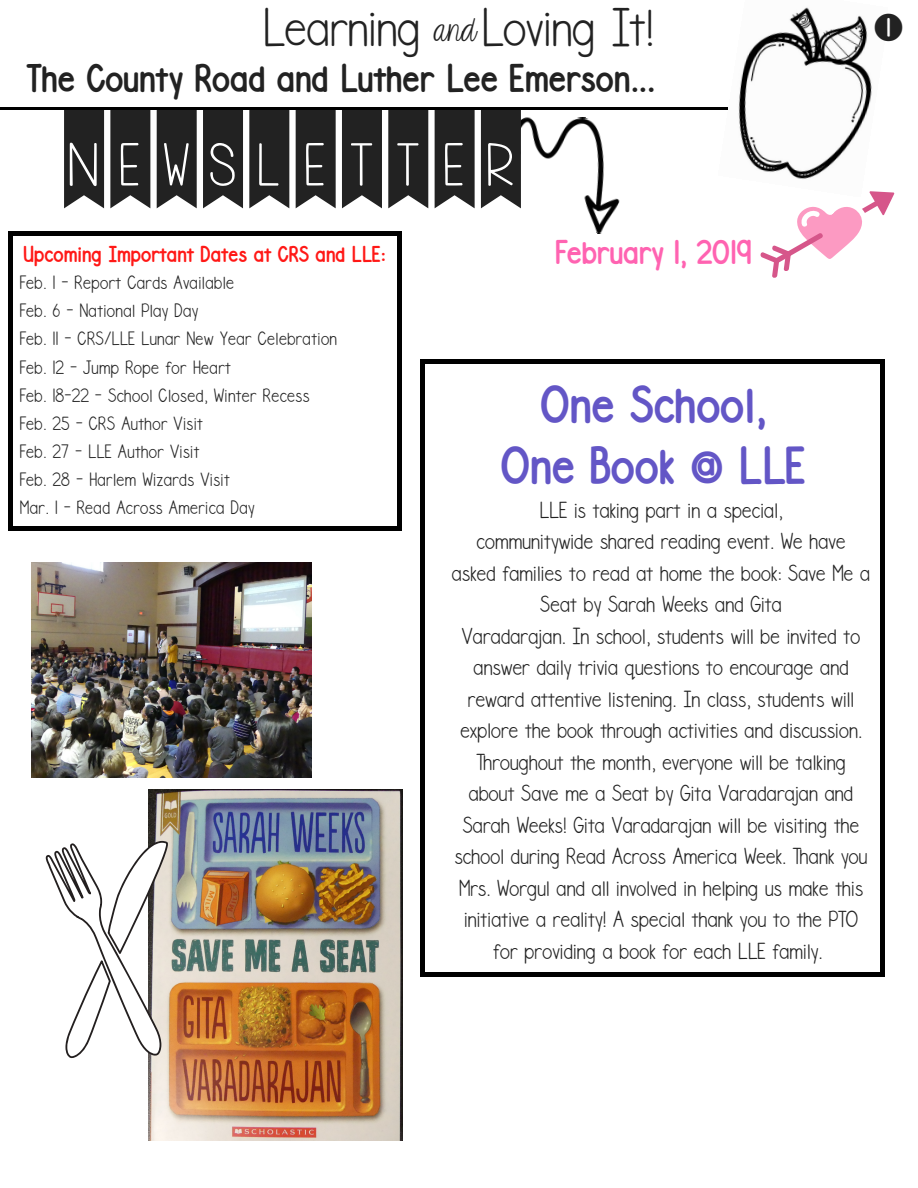
<style>
.page{position:relative;width:918px;height:1188px;background:#fff}
.page>*{position:absolute;margin:0;border:0;box-sizing:border-box;transform-origin:0 0}
.t1{font:124.5px "KGA Little Swag";color:#222}
.t2{font:700 43.65px/60.8px "DJB Number 2 Pencil";color:#6356c6;text-align:center}
.t3{font:43.65px "DJB Number 2 Pencil";color:#222}
.t4{font:700 32.7px "DJB Number 2 Pencil";color:#222}
.t5{font:700 28.05px "DJB Number 2 Pencil";color:#ff63b1}
.t6{font:21.75px "DJB Onthe Spot";color:#222}
.t7{font:18.75px/31.5px "DJB Number 2 Pencil";letter-spacing:.01em;color:#222;text-align:center}
.t8{font:700 18.75px "DJB Number 2 Pencil";color:#ff1816}
.t9{font:15.6px/28.2px "DJB Number 2 Pencil";letter-spacing:.03em;color:#222}
.s1{font-family:"KG Eyes Wide Open";font-size:32.7px}
</style>
<div class="page">
<img style="left:513px;top:117px;width:107px;height:116px">
<hr style="left:0;top:107px;width:757px;height:3px;background:#000">
<svg style="left:398px;top:526px;width:4px;height:5px"></svg>
<div style="left:8px;top:236px;width:5px;height:290px;background:#000"></div>
<svg style="left:8px;top:526px;width:5px;height:5px"></svg>
<div style="left:397px;top:236px;width:5px;height:290px;background:#000"></div>
<div style="left:13px;top:526px;width:385px;height:5px;background:#000"></div>
<svg style="left:398px;top:231px;width:4px;height:5px"></svg>
<svg style="left:8px;top:231px;width:5px;height:5px"></svg>
<div style="left:13px;top:231px;width:385px;height:5px;background:#000"></div>
<svg style="left:880px;top:973px;width:5px;height:4px"></svg>
<div style="left:420px;top:364px;width:5px;height:609px;background:#000"></div>
<svg style="left:420px;top:973px;width:5px;height:4px"></svg>
<div style="left:880px;top:364px;width:5px;height:609px;background:#000"></div>
<div style="left:425px;top:972px;width:455px;height:5px;background:#000"></div>
<svg style="left:880px;top:359px;width:5px;height:5px"></svg>
<svg style="left:420px;top:359px;width:5px;height:5px"></svg>
<div style="left:425px;top:359px;width:455px;height:5px;background:#000"></div>
<img style="left:728px;top:7px;width:144px;height:172px">
<svg style="left:760px;top:191px;width:134px;height:87px"></svg>
<img style="left:148px;top:790px;width:255px;height:351px">
<img style="left:32px;top:562px;width:280px;height:215px">
<svg style="left:46px;top:835px;width:126px;height:223px"></svg>
<h2 class="t3" style="left:263px;top:0;width:393px">Learning <span class="s1">and</span> Loving It!</h2>
<p class="t6" style="left:875px;top:12px;width:30px">1</p>
<h3 class="t4" style="left:27px;top:58px;width:630px">The County Road and Luther Lee Emerson...</h3>
<h1 class="t1" style="left:61px;top:108px;width:465px">NEWSLETTER</h1>
<p class="t8" style="left:24px;top:242px;width:363px">Upcoming Important Dates at CRS and LLE:</p>
<h3 class="t5" style="left:556px;top:235px;width:198px">February 1, 2019</h3>
<p class="t9" style="left:20px;top:270px;width:319px">Feb. 1 - Report Cards Available<br>Feb. 6 - National Play Day<br>Feb. 11 - CRS/LLE Lunar New Year Celebration<br>Feb. 12 - Jump Rope for Heart<br>Feb. 18-22 - School Closed, Winter Recess<br>Feb. 25 - CRS Author Visit<br>Feb. 27 - LLE Author Visit<br>Feb. 28 - Harlem Wizards Visit<br>Mar. 1 - Read Across America Day</p>
<h2 class="t2" style="left:501px;top:378px;width:307px">One School,<br>One Book @ LLE</h2>
<p class="t7" style="left:452px;top:496px;width:420px">LLE is taking part in a special,<br>communitywide shared reading event. We have<br>asked families to read at home the book: Save Me a Seat by Sarah Weeks and Gita<br>Varadarajan. In school, students will be invited to answer daily trivia questions to encourage and reward attentive listening. In class, students will explore the book through activities and discussion.<br>Throughout the month, everyone will be talking about Save me a Seat by Gita Varadarajan and Sarah Weeks! Gita Varadarajan will be visiting the school during Read Across America Week. Thank you Mrs. Worgul and all involved in helping us make this initiative a reality! A special thank you to the PTO for providing a book for each LLE family.</p>
</div>
